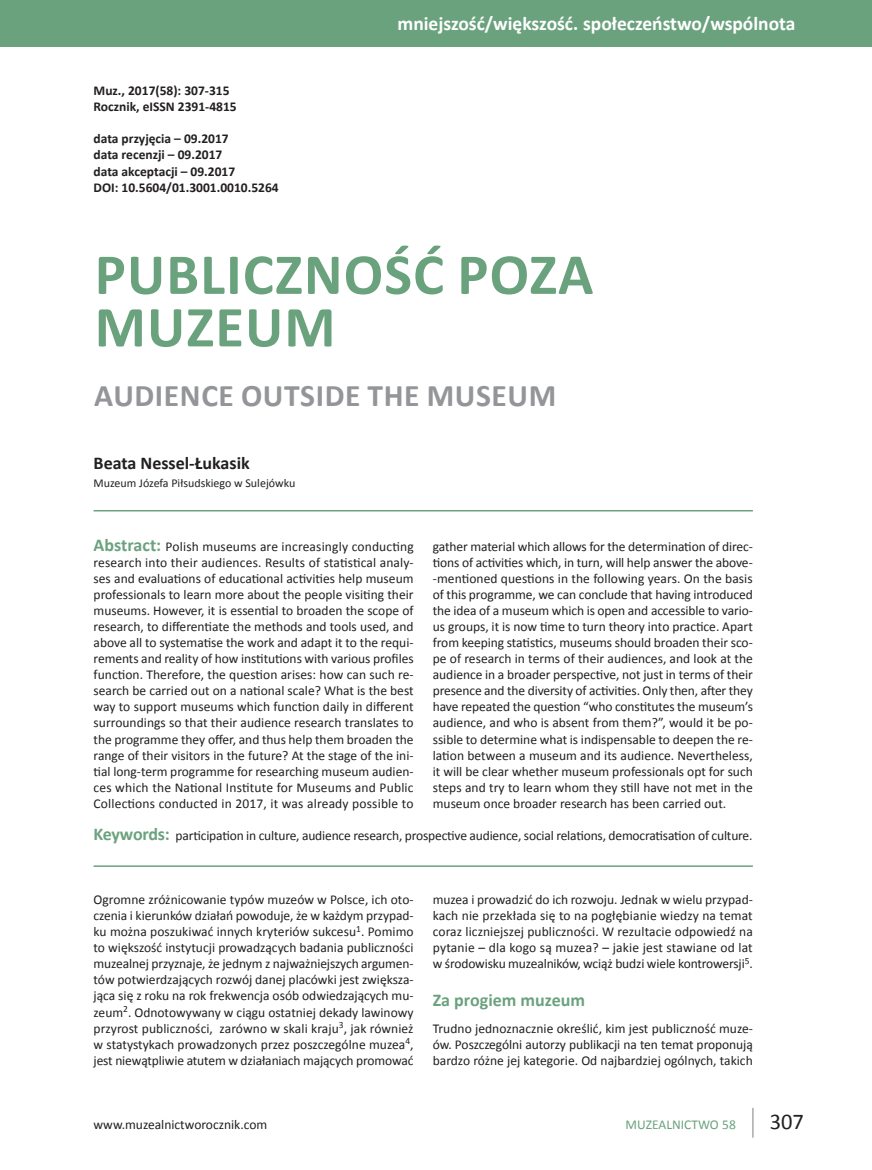
<style>
.page{position:relative;width:872px;height:1170px;background:#fff}
.page>*{position:absolute;margin:0;border:0;box-sizing:border-box;transform-origin:0 0}
.Tytuł_artykułu_polsk{font:700 58.5px/52.5px "Calibri";letter-spacing:.02em;color:#6ba27e}
.tytuł_angielski{font:700 31.5px "Calibri";letter-spacing:.02em;color:#939598}
.t1{font:22.5px "Calibri";color:#231f20}
.t2{font:700 19.5px "Calibri";color:#fff}
.nazwisko_polskie{font:700 18px "Calibri";color:#231f20}
.SRODTYTUL{font:700 18px "Calibri";color:#6ba27e}
.BODY_TEXT{font:13.5px/16px "Calibri";color:#231f20;text-align:justify}
.notka_u_góry{font:700 13.5px "Calibri";color:#231f20}
.keywords{font:13.5px "Calibri";letter-spacing:-.01em;color:#231f20}
.t3{font:13.5px "Calibri";color:#6ba27e}
.pod_nazwiskiem{font:12px "Calibri";color:#231f20}
.s1{font-weight:700;font-size:18px;color:#6ba27e}
</style>
<div class="page">
<hr style="left:752px;top:1107px;width:1px;height:30px;background:#a8a9ad">
<div style="left:0;top:0;width:872px;height:47px;background:#6ba27e"></div>
<hr style="left:94px;top:510px;width:659px;height:1px;background:#6ba27e">
<hr style="left:94px;top:865px;width:659px;height:1px;background:#6ba27e">
<p class="notka_u_góry" style="left:94px;top:82px;width:138px">Muz., 2017(58): 307-315</p>
<p class="notka_u_góry" style="left:94px;top:98px;width:145px">Rocznik, eISSN 2391-4815</p>
<p class="notka_u_góry" style="left:94px;top:130px;width:137px">data przyjęcia – 09.2017</p>
<p class="notka_u_góry" style="left:94px;top:146px;width:130px">data recenzji – 09.2017</p>
<p class="notka_u_góry" style="left:94px;top:162px;width:143px">data akceptacji – 09.2017</p>
<p class="notka_u_góry" style="left:94px;top:178px;width:187px">DOI: 10.5604/01.3001.0010.5264</p>
<h3 class="t2" style="left:397px;top:11px;width:399px">mniejszość/większość. społeczeństwo/wspólnota</h3>
<p class="Tytuł_artykułu_polsk" style="left:95px;top:248px;width:500px">PUBLICZNOŚĆ POZA<br>MUZEUM</p>
<p class="tytuł_angielski" style="left:94px;top:375px;width:463px">AUDIENCE OUTSIDE THE MUSEUM</p>
<p class="nazwisko_polskie" style="left:94px;top:451px;width:158px">Beata Nessel-Łukasik</p>
<p class="pod_nazwiskiem" style="left:94px;top:475px;width:203px">Muzeum Józefa Piłsudskiego w Sulejówku</p>
<p class="BODY_TEXT" style="left:94px;top:537px;width:322px"><span class="s1">Abstract:</span> Polish museums are increasingly conducting research into their audiences. Results of statistical analy&shy;ses and evaluations of educational activities help museum professionals to learn more about the people visiting their museums. However, it is essential to broaden the scope of research, to differentiate the methods and tools used, and above all to systematise the work and adapt it to the requi&shy;rements and reality of how institutions with various profiles function. Therefore, the question arises: how can such re&shy;search be carried out on a national scale? What is the best way to support museums which function daily in different surroundings so that their audience research translates to the programme they offer, and thus help them broaden the range of their visitors in the future? At the stage of the ini&shy;tial long-term programme for researching museum audien&shy;ces which the National Institute for Museums and Public Collections conducted in 2017, it was already possible to</p>
<p class="BODY_TEXT" style="left:433px;top:537px;width:322px">gather material which allows for the determination of direc&shy;tions of activities which, in turn, will help answer the above--mentioned questions in the following years. On the basis of this programme, we can conclude that having introduced the idea of a museum which is open and accessible to vario&shy;us groups, it is now time to turn theory into practice. Apart from keeping statistics, museums should broaden their sco&shy;pe of research in terms of their audiences, and look at the audience in a broader perspective, not just in terms of their presence and the diversity of activities. Only then, after they have repeated the question “who constitutes the museum’s audience, and who is absent from them?”, would it be po&shy;ssible to determine what is indispensable to deepen the re&shy;lation between a museum and its audience. Nevertheless, it will be clear whether museum professionals opt for such steps and try to learn whom they still have not met in the museum once broader research has been carried out.</p>
<p class="keywords" style="left:94px;top:827px;width:660px"><span class="s1">Keywords:</span> participation in culture, audience research, prospective audience, social relations, democratisation of culture.</p>
<p class="BODY_TEXT" style="left:94px;top:890px;width:321px">Ogromne zróżnicowanie typów muzeów w Polsce, ich oto&shy;czenia i kierunków działań powoduje, że w każdym przypad&shy;ku można poszukiwać innych kryteriów sukcesu<sup>1</sup>. Pomimo to większość instytucji prowadzących badania publiczności muzealnej przyznaje, że jednym z najważniejszych argumen&shy;tów potwierdzających rozwój danej placówki jest zwiększa&shy;jąca się z roku na rok frekwencja osób odwiedzających mu&shy;zeum<sup>2</sup>. Odnotowywany w ciągu ostatniej dekady lawinowy przyrost publiczności, zarówno w skali kraju<sup>3</sup>, jak również w statystykach prowadzonych przez poszczególne muzea<sup>4</sup>, jest niewątpliwie atutem w działaniach mających promować</p>
<p class="BODY_TEXT" style="left:433px;top:890px;width:321px">muzea i prowadzić do ich rozwoju. Jednak w wielu przypad&shy;kach nie przekłada się to na pogłębianie wiedzy na temat coraz liczniejszej publiczności. W rezultacie odpowiedź na pytanie – dla kogo są muzea? – jakie jest stawiane od lat w środowisku muzealników, wciąż budzi wiele kontrowersji<sup>5</sup>.</p>
<p class="SRODTYTUL" style="left:433px;top:988px;width:154px">Za progiem muzeum</p>
<p class="BODY_TEXT" style="left:433px;top:1019px;width:321px">Trudno jednoznacznie określić, kim jest publiczność muze&shy;ów. Poszczególni autorzy publikacji na ten temat proponują bardzo różne jej kategorie. Od najbardziej ogólnych, takich</p>
<p class="BODY_TEXT" style="left:94px;top:1115px;width:175px">www.muzealnictworocznik.com</p>
<p class="t3" style="left:625px;top:1115px;width:112px">MUZEALNICTWO 58</p>
<p class="t1" style="left:770px;top:1107px;width:36px">307</p>
</div>
